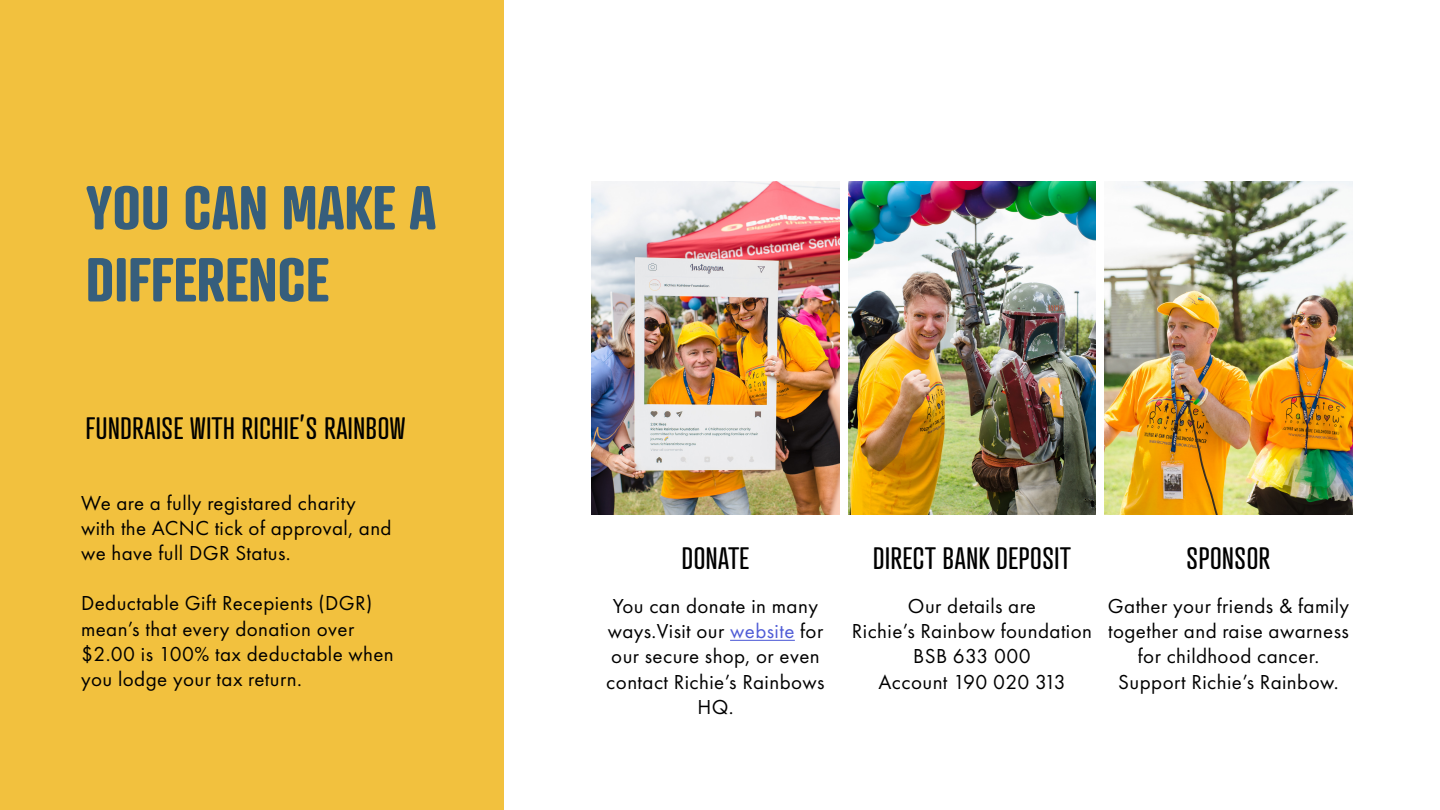
<style>
.page{position:relative;width:1440px;height:810px;background:#fff}
.page>*{position:absolute;margin:0;border:0;box-sizing:border-box;transform-origin:0 0}
.Heading{font:700 60px/72px "Atrament";color:#365e7c}
.Sub_Heading_Center{font:30px "Atrament";letter-spacing:.02em;color:#000}
.Sub_Heading{font:30px "Atrament";letter-spacing:.02em;color:#000}
.Paragraph_Center{font:21px/25.2px "Futura PT";letter-spacing:.02em;color:#000;text-align:center}
.Paragraph_1{font:21px/25.2px "Futura PT";letter-spacing:.02em;color:#000}
.s1{color:#4f5cd6}
</style>
<div class="page">
<img style="left:848px;top:182px;width:248px;height:332px">
<img style="left:592px;top:182px;width:247px;height:332px">
<img style="left:1105px;top:182px;width:247px;height:332px">
<div style="left:0;top:0;width:504px;height:810px;background:#f2c13e"></div>
<hr style="left:730px;top:640px;width:65px;height:1px;background:#4f5cd6">
<p class="Heading" style="left:86px;top:170px;width:352px">YOU CAN MAKE A<br>DIFFERENCE</p>
<p class="Sub_Heading" style="left:86px;top:410px;width:321px">FUNDRAISE WITH RICHIE’S RAINBOW</p>
<p class="Paragraph_1" style="left:81px;top:490px;width:312px">We are a fully registared charity with the ACNC tick of approval, and we have full DGR Status.</p>
<p class="Paragraph_1" style="left:81px;top:591px;width:314px">Deductable Gift Recepients (DGR) mean’s that every donation over $2.00 is 100% tax deductable when you lodge your tax return.</p>
<p class="Sub_Heading_Center" style="left:682px;top:540px;width:69px">DONATE</p>
<p class="Sub_Heading_Center" style="left:873px;top:540px;width:199px">DIRECT BANK DEPOSIT</p>
<p class="Sub_Heading_Center" style="left:1187px;top:540px;width:85px">SPONSOR</p>
<p class="Paragraph_Center" style="left:606px;top:593px;width:220px">You can donate in many ways.Visit our <span class="s1">website</span> for our secure shop, or even contact Richie’s Rainbows<br>HQ.</p>
<p class="Paragraph_Center" style="left:908px;top:593px;width:130px">Our details are</p>
<p class="Paragraph_Center" style="left:1108px;top:593px;width:243px">Gather your friends &amp; family together and raise awarness for childhood cancer.<br>Support Richie’s Rainbow.</p>
<p class="Paragraph_Center" style="left:852px;top:619px;width:242px">Richie’s Rainbow foundation</p>
<p class="Paragraph_Center" style="left:913px;top:644px;width:119px">BSB 633 000</p>
<p class="Paragraph_Center" style="left:878px;top:669px;width:189px">Account 190 020 313</p>
</div>
